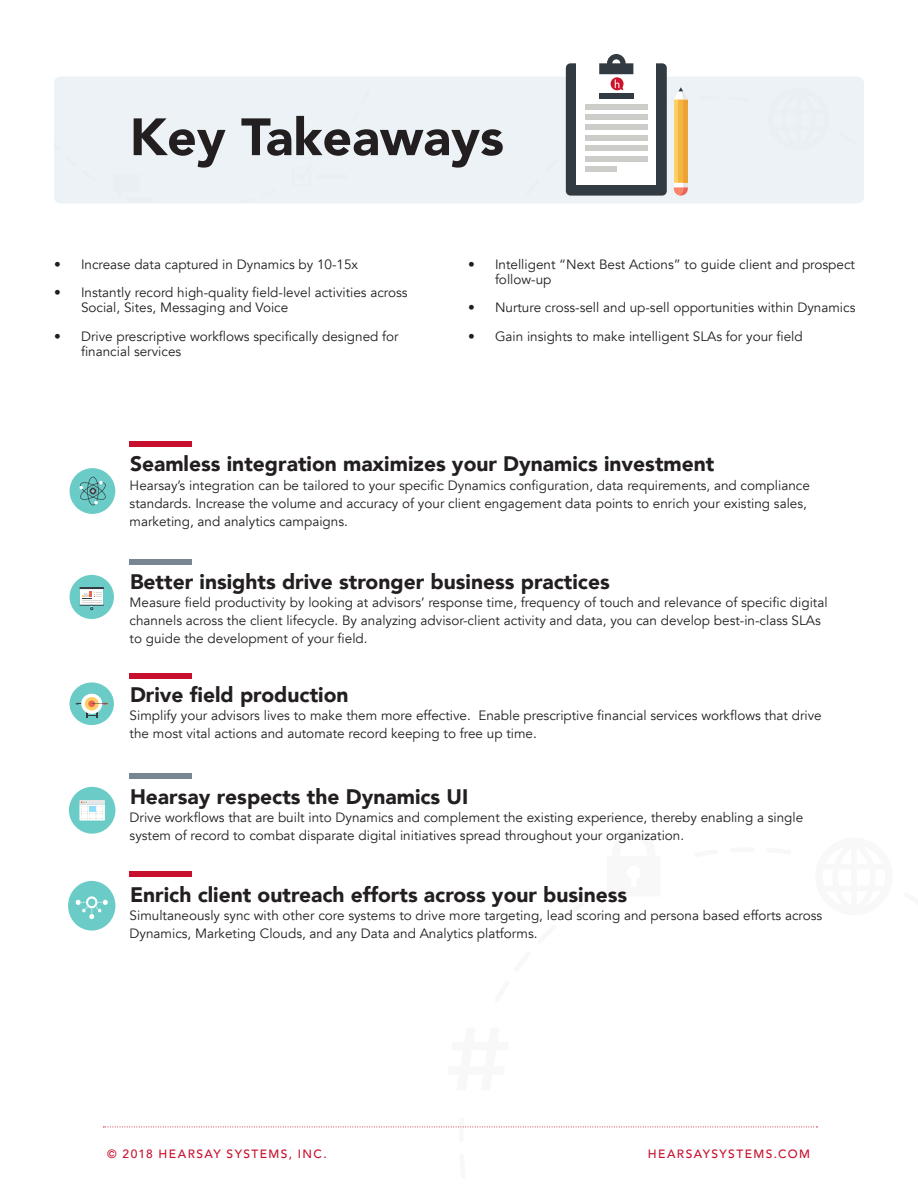
<style>
.page{position:relative;width:918px;height:1188px;background:#fff}
.page>*{position:absolute;margin:0;border:0;box-sizing:border-box;transform-origin:0 0}
.t1{font:900 51.9px "Avenir";color:#231f20}
.t2{font:900 21px "Avenir";color:#231f20}
.t3{font:13.5px/18px "Avenir";color:#231f20}
.Body{font:500 12px "Avenir";letter-spacing:.115em;color:#c8102e}
</style>
<div class="page">
<svg style="left:103px;top:1127px;width:714px;height:1px"></svg>
<div style="left:54px;top:77px;width:810px;height:126px;background:#ecf2f5;border-radius:7px"></div>
<svg style="left:565px;top:54px;width:298px;height:149px"></svg>
<div style="left:130px;top:442px;width:62px;height:5px;background:#c8102e"></div>
<div style="left:70px;top:575px;width:44px;height:44px;background:#6bccc7;border-radius:50%"></div>
<svg style="left:80px;top:587px;width:24px;height:23px"></svg>
<svg style="left:130px;top:559px;width:62px;height:5px"></svg>
<div style="left:70px;top:468px;width:45px;height:46px;background:#6bccc7;border-radius:50%"></div>
<svg style="left:79px;top:477px;width:27px;height:28px"></svg>
<div style="left:130px;top:673px;width:62px;height:6px;background:#c8102e"></div>
<div style="left:70px;top:682px;width:44px;height:43px;background:#6bccc7;border-radius:50%"></div>
<div style="left:81px;top:694px;width:21px;height:20px;background:#fff;border-radius:50%"></div>
<svg style="left:85px;top:697px;width:14px;height:13px"></svg>
<svg style="left:75px;top:702px;width:33px;height:16px"></svg>
<svg style="left:130px;top:774px;width:62px;height:5px"></svg>
<div style="left:69px;top:787px;width:46px;height:47px;background:#6bccc7;border-radius:50%"></div>
<svg style="left:79px;top:800px;width:26px;height:21px"></svg>
<div style="left:130px;top:871px;width:62px;height:6px;background:#c8102e"></div>
<div style="left:68px;top:881px;width:47px;height:50px;background:#6bccc7;border-radius:50%"></div>
<svg style="left:76px;top:896px;width:32px;height:23px"></svg>
<p class="t1" style="left:130px;top:93px;width:376px">Key Takeaways</p>
<p class="t3" style="left:54px;top:255px;width:306px">• Increase data captured in Dynamics by 10-15x</p>
<p class="t3" style="left:81px;top:285px;width:328px;line-height:15px;text-indent:-27px">• Instantly record high-quality field-level activities across<br>Social, Sites, Messaging and Voice</p>
<p class="t3" style="left:81px;top:329px;width:319px;line-height:15px;text-indent:-27px">• Drive prescriptive workflows specifically designed for financial services</p>
<p class="t3" style="left:495px;top:257px;width:362px;line-height:15px;text-indent:-27px">• Intelligent “Next Best Actions” to guide client and prospect follow-up</p>
<p class="t3" style="left:468px;top:299px;width:389px">• Nurture cross-sell and up-sell opportunities within Dynamics</p>
<p class="t3" style="left:468px;top:327px;width:336px">• Gain insights to make intelligent SLAs for your field</p>
<p class="t2" style="left:130px;top:446px;width:586px">Seamless integration maximizes your Dynamics investment</p>
<p class="t3" style="left:130px;top:476px;width:682px">Hearsay’s integration can be tailored to your specific Dynamics configuration, data requirements, and compliance standards. Increase the volume and accuracy of your client engagement data points to enrich your existing sales, marketing, and analytics campaigns.</p>
<p class="t2" style="left:130px;top:564px;width:481px">Better insights drive stronger business practices</p>
<p class="t3" style="left:130px;top:594px;width:700px">Measure field productivity by looking at advisors’ response time, frequency of touch and relevance of specific digital channels across the client lifecycle. By analyzing advisor-client activity and data, you can develop best-in-class SLAs to guide the development of your field.</p>
<p class="t2" style="left:130px;top:677px;width:220px">Drive field production</p>
<p class="t3" style="left:130px;top:707px;width:694px">Simplify your advisors lives to make them more effective. Enable prescriptive financial services workflows that drive the most vital actions and automate record keeping to free up time.</p>
<p class="t2" style="left:130px;top:779px;width:340px">Hearsay respects the Dynamics UI</p>
<p class="t3" style="left:130px;top:809px;width:675px">Drive workflows that are built into Dynamics and complement the existing experience, thereby enabling a single system of record to combat disparate digital initiatives spread throughout your organization.</p>
<p class="t2" style="left:130px;top:876px;width:499px">Enrich client outreach efforts across your business</p>
<p class="t3" style="left:130px;top:907px;width:694px">Simultaneously sync with other core systems to drive more targeting, lead scoring and persona based efforts across<br>Dynamics, Marketing Clouds, and any Data and Analytics platforms.</p>
<p class="Body" style="left:107px;top:1143px;width:221px">© 2018 HEARSAY SYSTEMS, INC.</p>
<p class="Body" style="left:648px;top:1143px;width:164px">HEARSAYSYSTEMS.COM</p>
</div>
